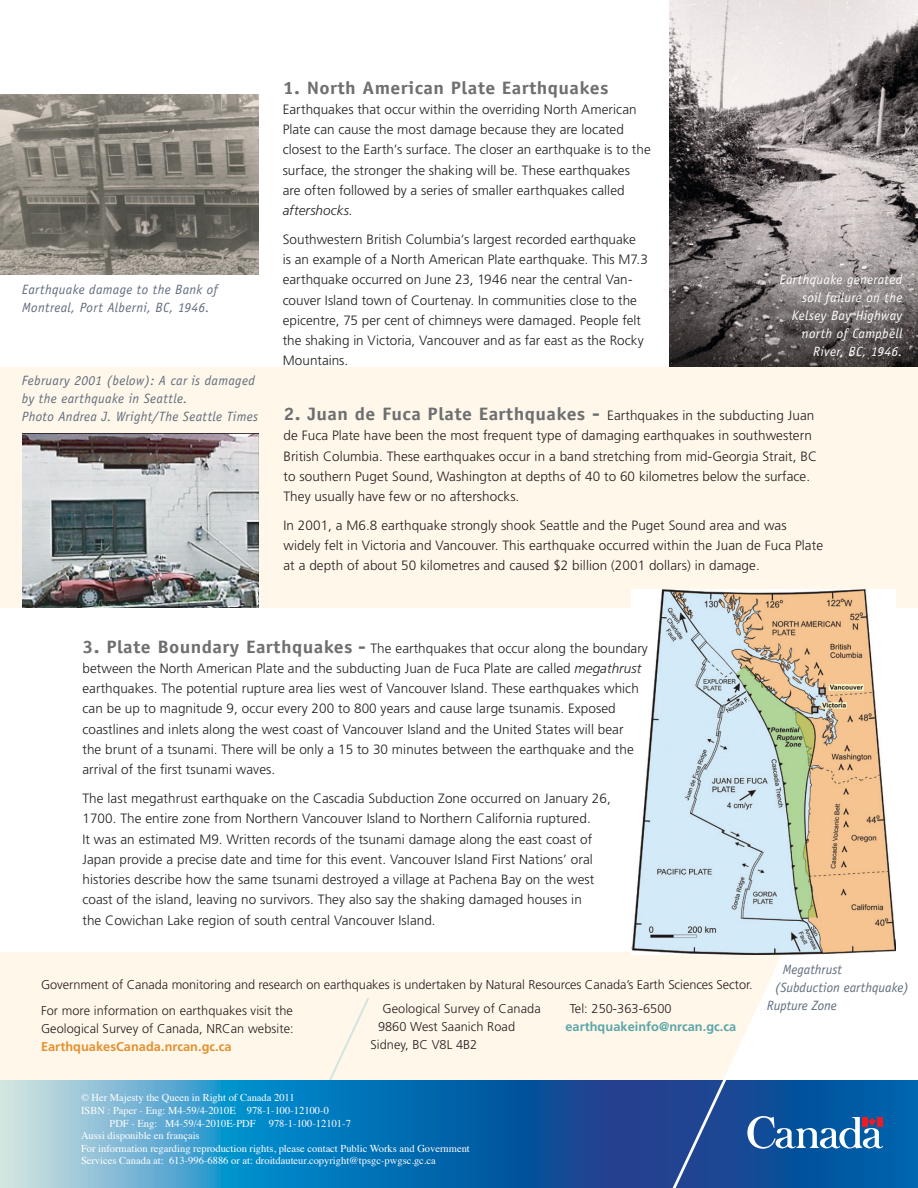
<style>
.page{position:relative;width:918px;height:1188px;background:#fff}
.page>*{position:absolute;margin:0;border:0;box-sizing:border-box;transform-origin:0 0}
.Officina_Bold_head{font:700 18px "Officina Sans";letter-spacing:.02em;color:#6d6f71;scale:1.1 1}
.Officina_Bold_head-2{font:300 13.5px/20.2px "Frutiger LT Std";letter-spacing:.005em;color:#231f20}
.officina_italic_capt{font:italic 13.5px/18px "Officina Sans";letter-spacing:.025em;color:#606c7e}
.officina_italic_capt-2{font:italic 13.5px/18px "Officina Sans";letter-spacing:.025em;color:#fff;text-align:right}
.officina_italic_capt-3{font:italic 13.5px "Officina Sans";color:#606c7e}
.officina_italic_capt-4{font:italic 13.5px "Officina Sans";letter-spacing:-.005em;color:#606c7e}
.officina_italic_capt-5{font:italic 13.5px "Officina Sans";letter-spacing:.005em;color:#606c7e}
.BN{font:300 12.75px/18px "Frutiger LT Std";letter-spacing:-.005em;color:#231f20;text-align:justify}
.BN-2{font:700 12.75px/18px "Frutiger";letter-spacing:.005em;color:#59a5a9}
.ISBN{font:10.5px/12.6px "Times";color:#fff}
.s1{font-style:italic}
.s2{font-family:"Officina Sans";font-weight:700;font-size:18px;color:#6d6f71}
.s3{font-family:"Officina Sans";font-weight:700;font-size:21px;color:#6d6f71}
.s4{font-family:"Frutiger";font-weight:700;color:#e2902f}
.s5{font-family:"Frutiger LT Std";font-weight:300;color:#231f20}
</style>
<div class="page">
<div style="left:0;top:952px;width:662px;height:128px;background:#fff7e9"></div>
<div style="left:298px;top:996px;width:74px;height:84px;background:#fff7e9"></div>
<svg style="left:0;top:1080px;width:918px;height:108px;background:#2f80b9"></svg>
<img style="left:669px;top:0;width:249px;height:367px">
<img style="left:0;top:95px;width:258px;height:179px">
<div style="left:0;top:367px;width:918px;height:241px;background:#fff7e9"></div>
<img style="left:22px;top:433px;width:236px;height:175px">
<svg style="left:662px;top:955px;width:221px;height:233px"></svg>
<img style="left:632px;top:589px;width:263px;height:366px">
<p class="officina_italic_capt" style="left:22px;top:281px;width:197px">Earthquake damage to the Bank of<br>Montreal, Port Alberni, BC, 1946.</p>
<p class="officina_italic_capt" style="left:22px;top:372px;width:238px">February 2001 (below): A car is damaged by the earthquake in Seattle.<br>Photo Andrea J. Wright/The Seattle Times</p>
<p class="Officina_Bold_head" style="left:283px;top:76px;width:298px">1. North American Plate Earthquakes</p>
<p class="Officina_Bold_head-2" style="left:283px;top:99px;width:370px">Earthquakes that occur within the overriding North American Plate can cause the most damage because they are located closest to the Earth’s surface. The closer an earthquake is to the surface, the stronger the shaking will be. These earthquakes are often followed by a series of smaller earthquakes called <span class="s1">aftershocks.</span></p>
<p class="Officina_Bold_head-2" style="left:283px;top:229px;width:367px">Southwestern British Columbia’s largest recorded earthquake<br>is an example of a North American Plate earthquake. This M7.3 earthquake occurred on June 23, 1946 near the central Van&shy;couver Island town of Courtenay. In communities close to the epicentre, 75 per cent of chimneys were damaged. People felt the shaking in Victoria, Vancouver and as far east as the Rocky Mountains.</p>
<p class="officina_italic_capt-2" style="left:780px;top:270px;width:124px">Earthquake generated soil failure on the<br>Kelsey Bay Highway north of Campbell<br>River, BC, 1946.</p>
<p class="Officina_Bold_head-2" style="left:284px;top:405px;width:535px"><span class="s2">2. Juan de Fuca Plate Earthquakes</span> <span class="s3">-</span> Earthquakes in the subducting Juan de Fuca Plate have been the most frequent type of damaging earthquakes in southwestern British Columbia. These earthquakes occur in a band stretching from mid-Georgia Strait, BC to southern Puget Sound, Washington at depths of 40 to 60 kilometres below the surface.<br>They usually have few or no aftershocks.</p>
<p class="Officina_Bold_head-2" style="left:284px;top:515px;width:541px">In 2001, a M6.8 earthquake strongly shook Seattle and the Puget Sound area and was widely felt in Victoria and Vancouver. This earthquake occurred within the Juan de Fuca Plate at a depth of about 50 kilometres and caused $2 billion (2001 dollars) in damage.</p>
<p class="Officina_Bold_head-2" style="left:82px;top:638px;width:567px"><span class="s2">3. Plate Boundary Earthquakes</span> <span class="s3">-</span> The earthquakes that occur along the boundary between the North American Plate and the subducting Juan de Fuca Plate are called <span class="s1">megathrust </span>earthquakes. The potential rupture area lies west of Vancouver Island. These earthquakes which can be up to magnitude 9, occur every 200 to 800 years and cause large tsunamis. Exposed coastlines and inlets along the west coast of Vancouver Island and the United States will bear<br>the brunt of a tsunami. There will be only a 15 to 30 minutes between the earthquake and the arrival of the first tsunami waves.</p>
<p class="Officina_Bold_head-2" style="left:82px;top:789px;width:530px">The last megathrust earthquake on the Cascadia Subduction Zone occurred on January 26, 1700. The entire zone from Northern Vancouver Island to Northern California ruptured.<br>It was an estimated M9. Written records of the tsunami damage along the east coast of Japan provide a precise date and time for this event. Vancouver Island First Nations’ oral histories describe how the same tsunami destroyed a village at Pachena Bay on the west coast of the island, leaving no survivors. They also say the shaking damaged houses in<br>the Cowichan Lake region of south central Vancouver Island.</p>
<p class="BN" style="left:41px;top:976px;width:713px">Government of Canada monitoring and research on earthquakes is undertaken by Natural Resources Canada’s Earth Sciences Sector.</p>
<p class="BN" style="left:41px;top:1001px;width:254px">For more information on earthquakes visit the Geological Survey of Canada, NRCan website:<br><span class="s4">EarthquakesCanada.nrcan.gc.ca</span></p>
<p class="BN" style="left:382px;top:1000px;width:160px">Geological Survey of Canada</p>
<p class="BN" style="left:378px;top:1018px;width:139px">9860 West Saanich Road</p>
<p class="BN" style="left:370px;top:1036px;width:108px">Sidney, BC V8L 4B2</p>
<p class="BN-2" style="left:565px;top:1000px;width:172px;text-indent:4px"><span class="s5">Tel: 250-363-6500 </span>earthquakeinfo@nrcan.gc.ca</p>
<p class="officina_italic_capt-5" style="left:783px;top:961px;width:61px">Megathrust</p>
<p class="officina_italic_capt-3" style="left:775px;top:979px;width:136px">(Subduction earthquake)</p>
<p class="officina_italic_capt-4" style="left:767px;top:997px;width:71px">Rupture Zone</p>
<p class="ISBN" style="left:81px;top:1091px;width:215px">© Her Majesty the Queen in Right of Canada 2011</p>
<p class="ISBN" style="left:81px;top:1103px;width:249px">ISBN : Paper - Eng: M4-59/4-2010E 978-1-100-12100-0</p>
<p class="ISBN" style="left:109px;top:1116px;width:148px">PDF - Eng: M4-59/4-2010E-PDF</p>
<p class="ISBN" style="left:269px;top:1116px;width:84px">978-1-100-12101-7</p>
<p class="ISBN" style="left:81px;top:1128px;width:120px">Aussi disponible en français</p>
<p class="ISBN" style="left:81px;top:1141px;width:390px">For information regarding reproduction rights, please contact Public Works and Government<br>Services Canada at: 613-996-6886 or at: droitdauteur.copyright@tpsgc-pwgsc.gc.ca</p>
</div>
